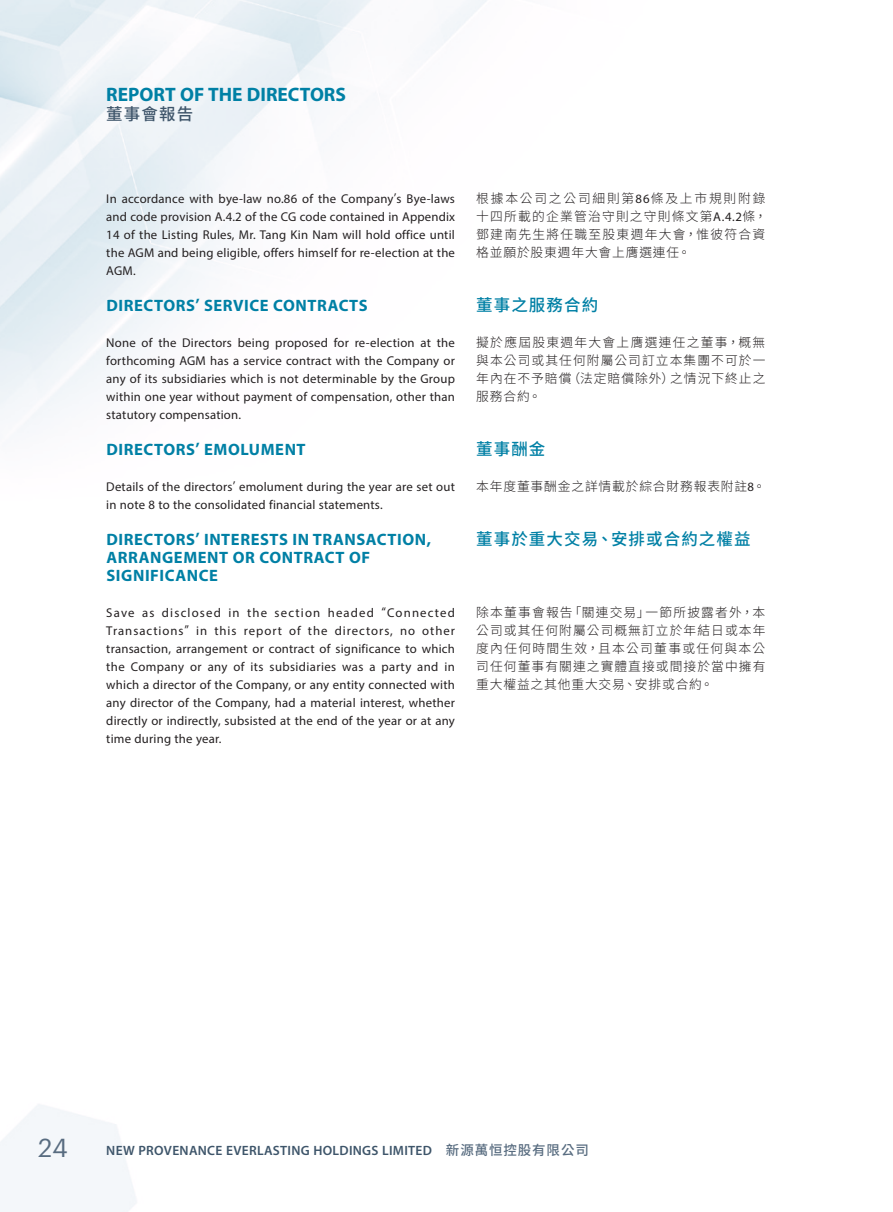
<style>
.page{position:relative;width:893px;height:1212px;background:#fff}
.page>*{position:absolute;margin:0;border:0;box-sizing:border-box;transform-origin:0 0}
.t1{font:25.5px "Graphik";color:#586c80}
.t2{font:700 19.5px "Myriad Pro";color:#0080a5}
.Heading_1{font:700 16.5px/18px "Myriad Pro";letter-spacing:.035em;color:#0080a5}
.C_Heading_1{font:500 16.5px "Source Han Sans TC";letter-spacing:.065em;color:#0080a5}
.t3{font:500 16.5px "Source Han Sans TC";letter-spacing:.07em;color:#3e556a}
.t4{font:600 13.5px "Myriad Pro";letter-spacing:.02em;color:#3e556a}
.Body_Text{font:12.75px/18px "Myriad Pro";letter-spacing:.015em;color:#231f20;text-align:justify}
.C_Body_Text{font:300 12.75px/18px "Source Han Sans TC";letter-spacing:.085em;color:#231f20;text-align:justify}
.C_Body_Text-2{font:300 12.75px "Source Han Sans TC";letter-spacing:.065em;color:#231f20}
.s1{font-family:"Myriad Pro";font-weight:400}
.s2{font-family:"Source Han Sans TC";font-weight:500;color:#586c80}
</style>
<div class="page">
<h2 class="t2" style="left:106px;top:81px;width:241px">REPORT OF THE DIRECTORS</h2>
<p class="t3" style="left:106px;top:105px;width:89px">董事會報告</p>
<p class="Body_Text" style="left:106px;top:189px;width:350px">In accordance with bye-law no.86 of the Company’s Bye-laws and code provision A.4.2 of the CG code contained in Appendix 14 of the Listing Rules, Mr. Tang Kin Nam will hold office until the AGM and being eligible, offers himself for re-election at the AGM.</p>
<p class="Heading_1" style="left:106px;top:295px;width:263px">DIRECTORS’ SERVICE CONTRACTS</p>
<p class="Body_Text" style="left:106px;top:333px;width:350px">None of the Directors being proposed for re-election at the forthcoming AGM has a service contract with the Company or any of its subsidiaries which is not determinable by the Group within one year without payment of compensation, other than statutory compensation.</p>
<p class="Heading_1" style="left:106px;top:439px;width:201px">DIRECTORS’ EMOLUMENT</p>
<p class="Body_Text" style="left:106px;top:477px;width:350px">Details of the directors’ emolument during the year are set out in note 8 to the consolidated financial statements.</p>
<p class="Heading_1" style="left:106px;top:529px;width:326px">DIRECTORS’ INTERESTS IN TRANSACTION,<br>ARRANGEMENT OR CONTRACT OF<br>SIGNIFICANCE</p>
<p class="Body_Text" style="left:106px;top:603px;width:350px">Save as disclosed in the section headed “Connected Transactions” in this report of the directors, no other transaction, arrangement or contract of significance to which the Company or any of its subsidiaries was a party and in which a director of the Company, or any entity connected with any director of the Company, had a material interest, whether directly or indirectly, subsisted at the end of the year or at any time during the year.</p>
<p class="C_Body_Text" style="left:476px;top:189px;width:292px;text-align:left">根據本公司之公司細則第<span class="s1">86</span>條及上市規則附錄十四所載的企業管治守則之守則條文第<span class="s1">A.4.2</span>條，鄧建南先生將任職至股東週年大會，惟彼符合資格並願於股東週年大會上膺選連任。</p>
<p class="C_Heading_1" style="left:476px;top:295px;width:123px">董事之服務合約</p>
<p class="C_Body_Text" style="left:476px;top:333px;width:291px">擬於應屆股東週年大會上膺選連任之董事，概無與本公司或其任何附屬公司訂立本集團不可於一年內在不予賠償（法定賠償除外）之情況下終止之服務合約。</p>
<p class="C_Heading_1" style="left:476px;top:439px;width:71px">董事酬金</p>
<p class="C_Body_Text-2" style="left:476px;top:479px;width:291px">本年度董事酬金之詳情載於綜合財務報表附註<span class="s1">8</span>。</p>
<p class="C_Heading_1" style="left:476px;top:529px;width:276px">董事於重大交易、安排或合約之權益</p>
<p class="C_Body_Text" style="left:476px;top:603px;width:291px">除本董事會報告「關連交易」一節所披露者外，本公司或其任何附屬公司概無訂立於年結日或本年度內任何時間生效，且本公司董事或任何與本公司任何董事有關連之實體直接或間接於當中擁有重大權益之其他重大交易、安排或合約。</p>
<h1 class="t1" style="left:38px;top:1128px;width:31px">24</h1>
<p class="t4" style="left:106px;top:1142px;width:484px">NEW PROVENANCE EVERLASTING HOLDINGS LIMITED <span class="s2">新源萬恒控股有限公司</span></p>
</div>
